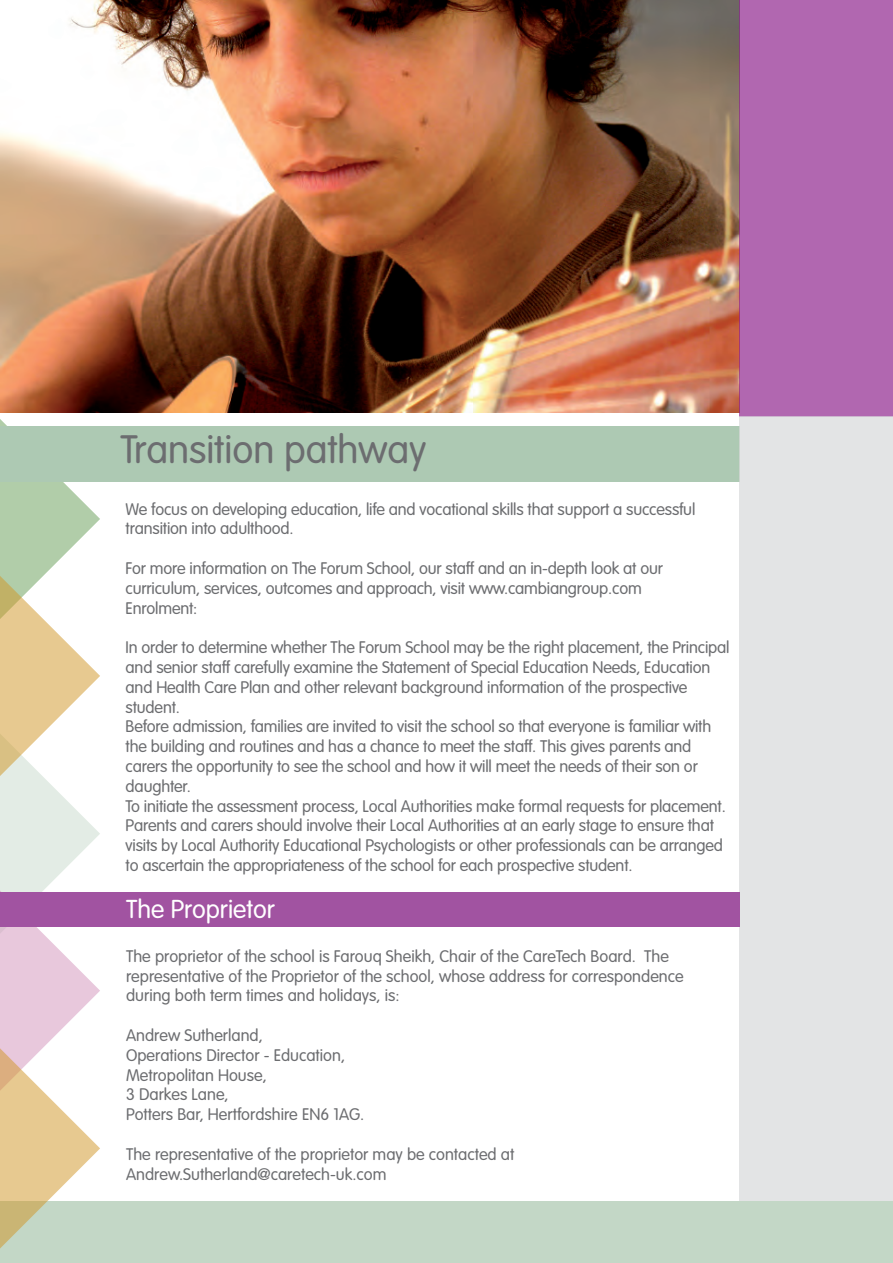
<style>
.page{position:relative;width:893px;height:1263px;background:#fff}
.page>*{position:absolute;margin:0;border:0;box-sizing:border-box;transform-origin:0 0}
.t1{font:300 39px "VAG Rounded Std";color:#6c6d70}
.t2{font:300 25.5px "VAG Rounded Std";color:#fff}
.t3{font:300 16.5px/19.8px "VAG Rounded Std";letter-spacing:-.01em;color:#6c6d70}
</style>
<div class="page">
<img style="left:0;top:0;width:740px;height:412px">
<div style="left:740px;top:0;width:153px;height:417px;background:#b167b0"></div>
<div style="left:0;top:1201px;width:893px;height:62px;background:#c3d7c6"></div>
<div style="left:0;top:426px;width:740px;height:55px;background:#adc9b3"></div>
<svg style="left:0;top:384px;width:100px;height:865px"></svg>
<div style="left:740px;top:417px;width:153px;height:784px;background:#e3e4e5"></div>
<div style="left:0;top:892px;width:740px;height:34px;background:#a153a1"></div>
<p class="t1" style="left:120px;top:427px;width:308px">Transition pathway</p>
<p class="t3" style="left:126px;top:499px;width:571px">We focus on developing education, life and vocational skills that support a successful transition into adulthood.</p>
<p class="t3" style="left:126px;top:559px;width:539px">For more information on The Forum School, our staff and an in-depth look at our curriculum, services, outcomes and approach, visit www.cambiangroup.com</p>
<p class="t3" style="left:126px;top:598px;width:73px">Enrolment:</p>
<p class="t3" style="left:126px;top:638px;width:605px">In order to determine whether The Forum School may be the right placement, the Principal and senior staff carefully examine the Statement of Special Education Needs, Education and Health Care Plan and other relevant background information of the prospective student.</p>
<p class="t3" style="left:126px;top:717px;width:587px">Before admission, families are invited to visit the school so that everyone is familiar with the building and routines and has a chance to meet the staff. This gives parents and carers the opportunity to see the school and how it will meet the needs of their son or daughter.</p>
<p class="t3" style="left:126px;top:796px;width:602px">To initiate the assessment process, Local Authorities make formal requests for placement.<br>Parents and carers should involve their Local Authorities at an early stage to ensure that visits by Local Authority Educational Psychologists or other professionals can be arranged to ascertain the appropriateness of the school for each prospective student.</p>
<p class="t2" style="left:126px;top:894px;width:150px">The Proprietor</p>
<p class="t3" style="left:126px;top:947px;width:559px">The proprietor of the school is Farouq Sheikh, Chair of the CareTech Board. The representative of the Proprietor of the school, whose address for correspondence during both term times and holidays, is:</p>
<p class="t3" style="left:126px;top:1026px;width:240px">Andrew Sutherland,<br>Operations Director - Education,<br>Metropolitan House,<br>3 Darkes Lane,<br>Potters Bar, Hertfordshire EN6 1AG.</p>
<p class="t3" style="left:126px;top:1145px;width:390px">The representative of the proprietor may be contacted at<br>Andrew.Sutherland@caretech-uk.com</p>
</div>
